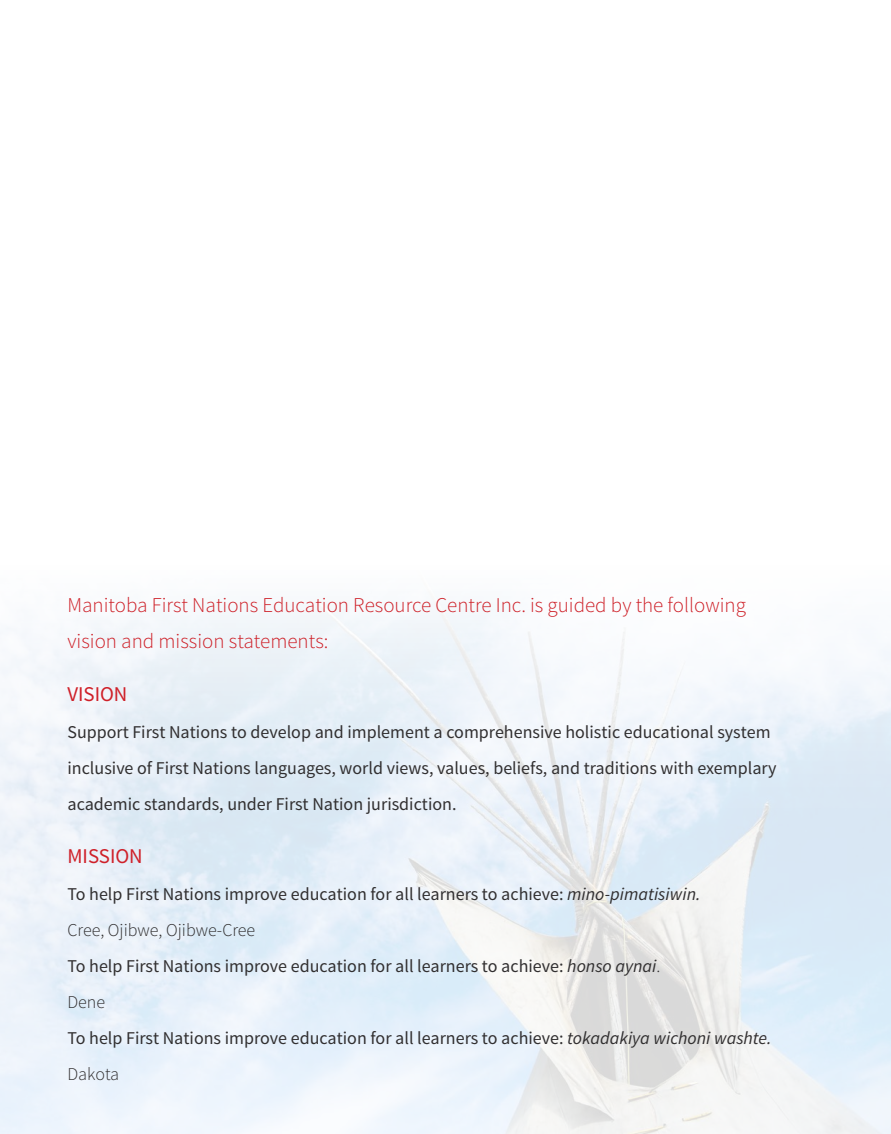
<style>
.page{position:relative;width:891px;height:1134px;background:#fff}
.page>*{position:absolute;margin:0;border:0;box-sizing:border-box;transform-origin:0 0}
.Body_-_Header{font:300 21px/36px "Source Sans Pro";color:#ce2028}
.Subheader_-_Success{font:21px "Source Sans Pro";color:#cf2029}
.Body_-_Header-2{font:18px/36px "Source Sans Pro";color:#312f30}
.Body_-_Header-3{font:300 18px "Source Sans Pro";color:#312f30}
.s1{font-style:italic}
.s2{font-weight:300}
</style>
<div class="page">
<img style="left:0;top:609px;width:891px;height:525px">
<p class="Body_-_Header" style="left:68px;top:587px;width:680px">Manitoba First Nations Education Resource Centre Inc. is guided by the following vision and mission statements:</p>
<p class="Subheader_-_Success" style="left:68px;top:681px;width:61px">VISION</p>
<p class="Body_-_Header-2" style="left:68px;top:714px;width:711px">Support First Nations to develop and implement a comprehensive holistic educational system inclusive of First Nations languages, world views, values, beliefs, and traditions with exemplary academic standards, under First Nation jurisdiction.</p>
<p class="Subheader_-_Success" style="left:68px;top:843px;width:77px">MISSION</p>
<p class="Body_-_Header-2" style="left:68px;top:876px;width:635px">To help First Nations improve education for all learners to achieve: <span class="s1">mino-pimatisiwin.</span></p>
<p class="Body_-_Header-3" style="left:68px;top:919px;width:189px">Cree, Ojibwe, Ojibwe-Cree</p>
<p class="Body_-_Header-2" style="left:68px;top:948px;width:594px">To help First Nations improve education for all learners to achieve: <span class="s1">honso aynai</span><span class="s2">.</span></p>
<p class="Body_-_Header-3" style="left:68px;top:991px;width:39px">Dene</p>
<p class="Body_-_Header-2" style="left:68px;top:1020px;width:706px">To help First Nations improve education for all learners to achieve: <span class="s1">tokadakiya wichoni washte.<br></span><span class="s2">Dakota</span></p>
</div>
